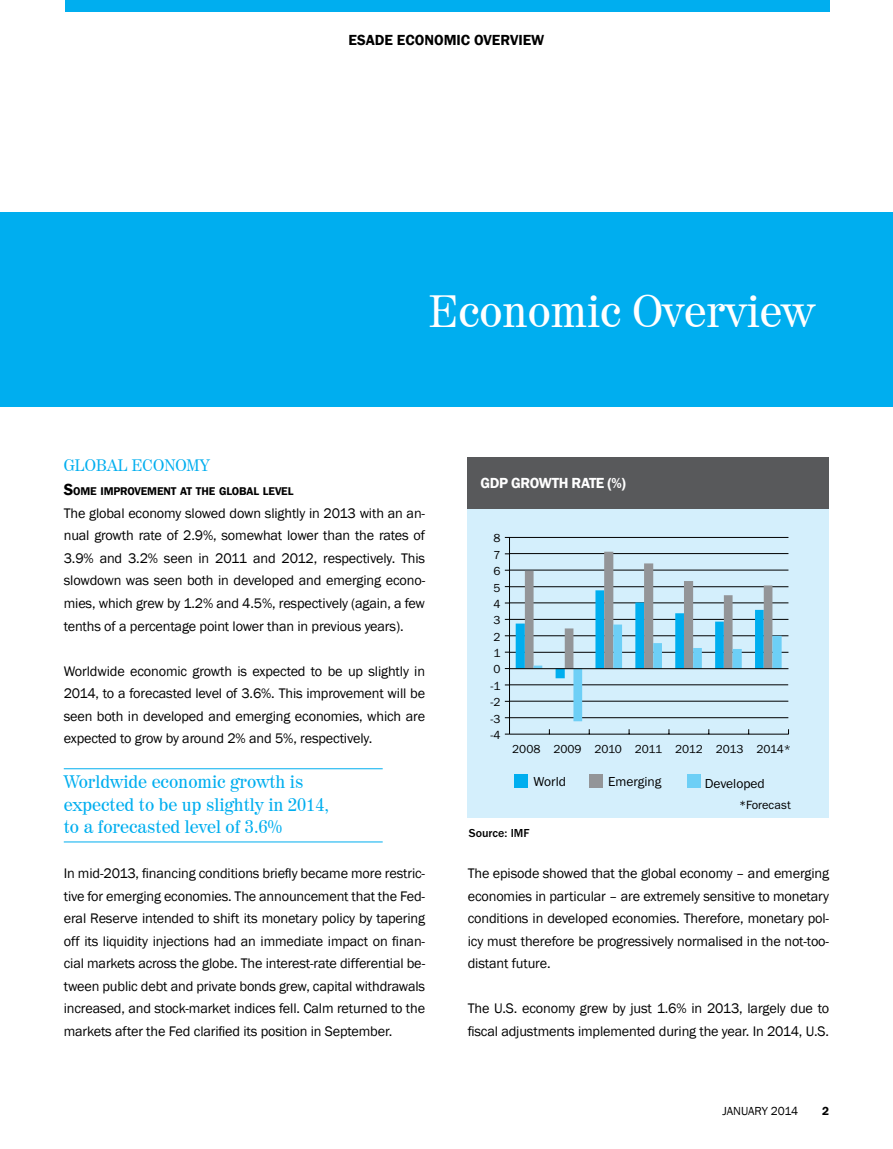
<style>
.page{position:relative;width:893px;height:1149px;background:#fff}
.page>*{position:absolute;margin:0;border:0;box-sizing:border-box;transform-origin:0 0}
.t1{font:45px "Century 725 BT";color:#fff}
.t2{font:18px/22.5px "Century 725 BT";color:#00aeef}
.t3{font:16.5px "Century 725 BT";color:#00aeef}
.t4{font:600 15px "Franklin Gothic";color:#000}
.t5{font:600 15px "Franklin Gothic";letter-spacing:-.025em;color:#fff}
.t6{font:14.25px/22.5px "Franklin Gothic";letter-spacing:-.01em;color:#000;text-align:justify}
.t7{font:13.5px "Franklin Gothic";color:#000}
.t8{font:12px "Franklin Gothic";letter-spacing:-.01em;color:#000}
.t9{font:500 12px "Franklin Gothic LT";color:#000}
.t10{font:12px "Franklin Gothic LT";color:#000}
.t11{font:600 12px "Franklin Gothic";color:#000}
.t12{font:600 11.55px "Franklin Gothic";letter-spacing:-.015em;color:#000}
.s1{font-size:16.5px}
</style>
<div class="page">
<div style="left:65px;top:0;width:764px;height:12px;background:#00aeef"></div>
<div style="left:0;top:213px;width:893px;height:193px;background:#00aeef"></div>
<hr style="left:64px;top:768px;width:319px;height:1px;background:#00aeef">
<hr style="left:64px;top:841px;width:319px;height:1px;background:#00aeef">
<div style="left:468px;top:504px;width:361px;height:313px;background:#d4effc"></div>
<div style="left:468px;top:457px;width:361px;height:51px;background:#58595b"></div>
<hr style="left:509px;top:717px;width:279px;height:1px;background:#000">
<hr style="left:509px;top:700px;width:279px;height:1px;background:#000">
<hr style="left:509px;top:684px;width:279px;height:1px;background:#000">
<hr style="left:509px;top:651px;width:279px;height:1px;background:#000">
<hr style="left:509px;top:635px;width:279px;height:1px;background:#000">
<hr style="left:509px;top:619px;width:279px;height:1px;background:#000">
<hr style="left:509px;top:602px;width:279px;height:1px;background:#000">
<hr style="left:509px;top:586px;width:279px;height:1px;background:#000">
<hr style="left:509px;top:569px;width:279px;height:1px;background:#000">
<hr style="left:509px;top:553px;width:279px;height:1px;background:#000">
<hr style="left:509px;top:537px;width:279px;height:1px;background:#000">
<div style="left:514px;top:774px;width:13px;height:13px;background:#00aeef"></div>
<div style="left:589px;top:774px;width:13px;height:13px;background:#939598"></div>
<div style="left:687px;top:774px;width:13px;height:13px;background:#6dcff6"></div>
<hr style="left:509px;top:537px;width:1px;height:196px;background:#000">
<hr style="left:509px;top:733px;width:279px;height:1px;background:#000">
<svg style="left:516px;top:551px;width:266px;height:170px"></svg>
<hr style="left:509px;top:668px;width:279px;height:1px;background:#000">
<p class="t4" style="left:349px;top:31px;width:197px">ESADE ECONOMIC OVERVIEW</p>
<h1 class="t1" style="left:429px;top:283px;width:387px">Economic Overview</h1>
<p class="t3" style="left:64px;top:454px;width:148px">Global Economy</p>
<p class="t12" style="left:64px;top:484px;width:231px"><span class="s1">S</span>OME IMPROVEMENT AT THE GLOBAL LEVEL</p>
<p class="t6" style="left:64px;top:502px;width:363px">The global economy slowed down slightly in 2013 with an an&shy;nual growth rate of 2.9%, somewhat lower than the rates of 3.9% and 3.2% seen in 2011 and 2012, respectively. This slowdown was seen both in developed and emerging econo&shy;mies, which grew by 1.2% and 4.5%, respectively (again, a few tenths of a percentage point lower than in previous years).</p>
<p class="t6" style="left:64px;top:659px;width:363px">Worldwide economic growth is expected to be up slightly in 2014, to a forecasted level of 3.6%. This improvement will be seen both in developed and emerging economies, which are expected to grow by around 2% and 5%, respectively.</p>
<p class="t2" style="left:64px;top:770px;width:267px">Worldwide economic growth is expected to be up slightly in 2014, to a forecasted level of 3.6%</p>
<p class="t6" style="left:64px;top:862px;width:363px">In mid-2013, financing conditions briefly became more restric&shy;tive for emerging economies. The announcement that the Fed&shy;eral Reserve intended to shift its monetary policy by tapering off its liquidity injections had an immediate impact on finan&shy;cial markets across the globe. The interest-rate differential be&shy;tween public debt and private bonds grew, capital withdrawals increased, and stock-market indices fell. Calm returned to the markets after the Fed clarified its position in September.</p>
<p class="t6" style="left:468px;top:862px;width:363px">The episode showed that the global economy – and emerging economies in particular – are extremely sensitive to monetary conditions in developed economies. Therefore, monetary pol&shy;icy must therefore be progressively normalised in the not-too&shy;distant future.</p>
<p class="t5" style="left:480px;top:474px;width:147px">GDP GROWTH RATE (%)</p>
<p class="t8" style="left:493px;top:530px;width:9px">8</p>
<p class="t8" style="left:493px;top:547px;width:9px">7</p>
<p class="t8" style="left:493px;top:563px;width:9px">6</p>
<p class="t8" style="left:493px;top:580px;width:9px">5</p>
<p class="t8" style="left:493px;top:596px;width:9px">4</p>
<p class="t8" style="left:493px;top:612px;width:9px">3</p>
<p class="t8" style="left:493px;top:629px;width:9px">2</p>
<p class="t8" style="left:493px;top:645px;width:9px">1</p>
<p class="t8" style="left:493px;top:661px;width:9px">0</p>
<p class="t8" style="left:490px;top:678px;width:12px">-1</p>
<p class="t8" style="left:490px;top:694px;width:12px">-2</p>
<p class="t8" style="left:490px;top:711px;width:12px">-3</p>
<p class="t8" style="left:490px;top:727px;width:12px">-4</p>
<p class="t8" style="left:512px;top:741px;width:280px">2008 2009 2010 2011 2012 2013 2014*</p>
<p class="t7" style="left:533px;top:772px;width:34px">World</p>
<p class="t7" style="left:608px;top:772px;width:55px">Emerging</p>
<p class="t7" style="left:705px;top:774px;width:62px">Developed</p>
<p class="t10" style="left:739px;top:798px;width:53px">*Forecast</p>
<p class="t9" style="left:469px;top:825px;width:62px">Source: IMF</p>
<p class="t6" style="left:468px;top:997px;width:363px">The U.S. economy grew by just 1.6% in 2013, largely due to fiscal adjustments implemented during the year. In 2014, U.S.</p>
<p class="t8" style="left:722px;top:1102px;width:77px">JANUARY 2014</p>
<p class="t11" style="left:822px;top:1102px;width:9px">2</p>
</div>
